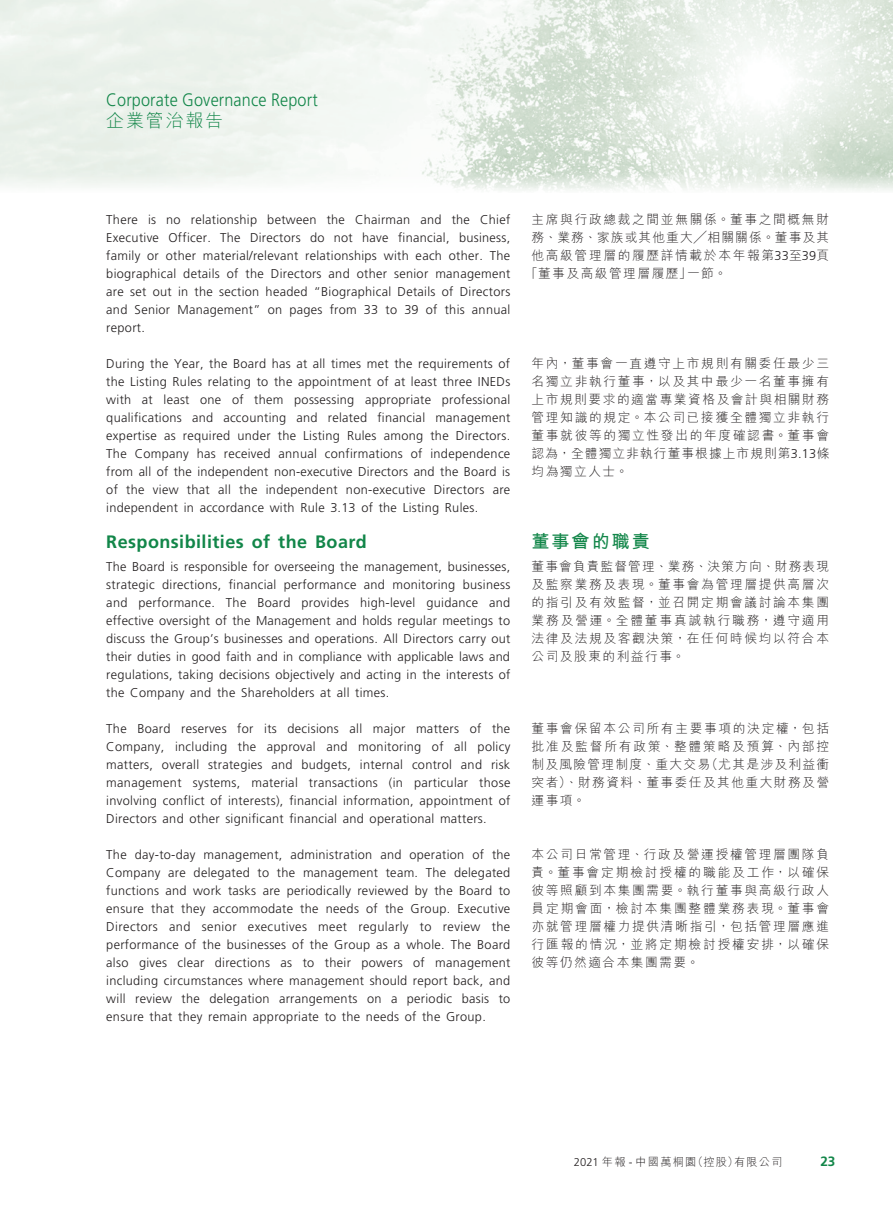
<style>
.page{position:relative;width:893px;height:1212px;background:#fff}
.page>*{position:absolute;margin:0;border:0;box-sizing:border-box;transform-origin:0 0}
._03_H1{font:700 18px "Frutiger LT Std";letter-spacing:.025em;color:#128649}
.t1{font:300 18px "Frutiger LT Std";letter-spacing:.01em;color:#128649;scale:.9 1}
.t2{font:300 18px "M Hei HK";letter-spacing:.1em;color:#128649}
._03_H1-2{font:700 18px "M Hei HK";letter-spacing:.115em;color:#128649}
.t3{font:700 13.5px "Frutiger LT Std";color:#128649}
._11_P0{font:300 12.75px/18px "Frutiger LT Std";letter-spacing:.025em;color:#231f20;text-align:justify}
._01_Body_Text{font:300 12.75px/18px "M Hei HK";letter-spacing:.125em;color:#231f20;text-align:justify}
._01_Body_Text-2{font:300 12.75px "M Hei HK";letter-spacing:.085em;color:#231f20}
.t4{font:300 11.25px "M Hei HK";letter-spacing:.1em;color:#231f20}
.s1{font-family:"Frutiger LT Std"}
</style>
<div class="page">
<img style="left:0;top:0;width:893px;height:191px">
<h1 class="t1" style="left:106px;top:90px;width:236px">Corporate Governance Report</h1>
<h1 class="t2" style="left:106px;top:108px;width:118px">企業管治報告</h1>
<p class="_11_P0" style="left:106px;top:211px;width:406px">There is no relationship between the Chairman and the Chief Executive Officer. The Directors do not have financial, business, family or other material/relevant relationships with each other. The biographical details of the Directors and other senior management are set out in the section headed “Biographical Details of Directors and Senior Management” on pages from 33 to 39 of this annual report.</p>
<p class="_11_P0" style="left:106px;top:355px;width:406px">During the Year, the Board has at all times met the requirements of the Listing Rules relating to the appointment of at least three INEDs with at least one of them possessing appropriate professional qualifications and accounting and related financial management expertise as required under the Listing Rules among the Directors.<br>The Company has received annual confirmations of independence from all of the independent non-executive Directors and the Board is of the view that all the independent non-executive Directors are independent in accordance with Rule 3.13 of the Listing Rules.</p>
<p class="_03_H1" style="left:106px;top:531px;width:262px">Responsibilities of the Board</p>
<p class="_11_P0" style="left:106px;top:557px;width:406px">The Board is responsible for overseeing the management, businesses, strategic directions, financial performance and monitoring business and performance. The Board provides high-level guidance and effective oversight of the Management and holds regular meetings to discuss the Group’s businesses and operations. All Directors carry out their duties in good faith and in compliance with applicable laws and regulations, taking decisions objectively and acting in the interests of the Company and the Shareholders at all times.</p>
<p class="_11_P0" style="left:106px;top:719px;width:406px">The Board reserves for its decisions all major matters of the Company, including the approval and monitoring of all policy matters, overall strategies and budgets, internal control and risk management systems, material transactions (in particular those involving conflict of interests), financial information, appointment of Directors and other significant financial and operational matters.</p>
<p class="_11_P0" style="left:106px;top:845px;width:405px">The day-to-day management, administration and operation of the Company are delegated to the management team. The delegated functions and work tasks are periodically reviewed by the Board to ensure that they accommodate the needs of the Group. Executive Directors and senior executives meet regularly to review the performance of the businesses of the Group as a whole. The Board also gives clear directions as to their powers of management including circumstances where management should report back, and will review the delegation arrangements on a periodic basis to ensure that they remain appropriate to the needs of the Group.</p>
<p class="_01_Body_Text" style="left:531px;top:210px;width:299px">主席與行政總裁之間並無關係。董事之間概無財</p>
<p class="_01_Body_Text-2" style="left:531px;top:228px;width:299px">務、業務、家族或其他重大╱相關關係。董事及其</p>
<p class="_01_Body_Text" style="left:531px;top:246px;width:299px">他高級管理層的履歷詳情載於本年報第<span class="s1">33</span>至<span class="s1">39</span>頁</p>
<p class="_01_Body_Text" style="left:525px;top:264px;width:203px">「董事及高級管理層履歷」一節。</p>
<p class="_01_Body_Text" style="left:531px;top:354px;width:299px">年內，董事會一直遵守上市規則有關委任最少三名獨立非執行董事，以及其中最少一名董事擁有上市規則要求的適當專業資格及會計與相關財務管理知識的規定。本公司已接獲全體獨立非執行董事就彼等的獨立性發出的年度確認書。董事會認為，全體獨立非執行董事根據上市規則第<span class="s1">3.13</span>條均為獨立人士。</p>
<p class="_03_H1-2" style="left:531px;top:528px;width:120px">董事會的職責</p>
<p class="_01_Body_Text" style="left:531px;top:556px;width:299px">董事會負責監督管理、業務、決策方向、財務表現及監察業務及表現。董事會為管理層提供高層次的指引及有效監督，並召開定期會議討論本集團業務及營運。全體董事真誠執行職務，遵守適用法律及法規及客觀決策，在任何時候均以符合本公司及股東的利益行事。</p>
<p class="_01_Body_Text" style="left:531px;top:718px;width:299px">董事會保留本公司所有主要事項的決定權，包括批准及監督所有政策、整體策略及預算、內部控制及風險管理制度、重大交易（尤其是涉及利益衝突者）、財務資料、董事委任及其他重大財務及營運事項。</p>
<p class="_01_Body_Text" style="left:531px;top:844px;width:299px">本公司日常管理、行政及營運授權管理層團隊負責。董事會定期檢討授權的職能及工作，以確保彼等照顧到本集團需要。執行董事與高級行政人員定期會面，檢討本集團整體業務表現。董事會亦就管理層權力提供清晰指引，包括管理層應進行匯報的情況，並將定期檢討授權安排，以確保彼等仍然適合本集團需要。</p>
<p class="t4" style="left:574px;top:1154px;width:210px"><span class="s1">2021</span> 年報 <span class="s1">-</span> 中國萬桐園（控股）有限公司</p>
<p class="t3" style="left:820px;top:1154px;width:17px">23</p>
</div>
